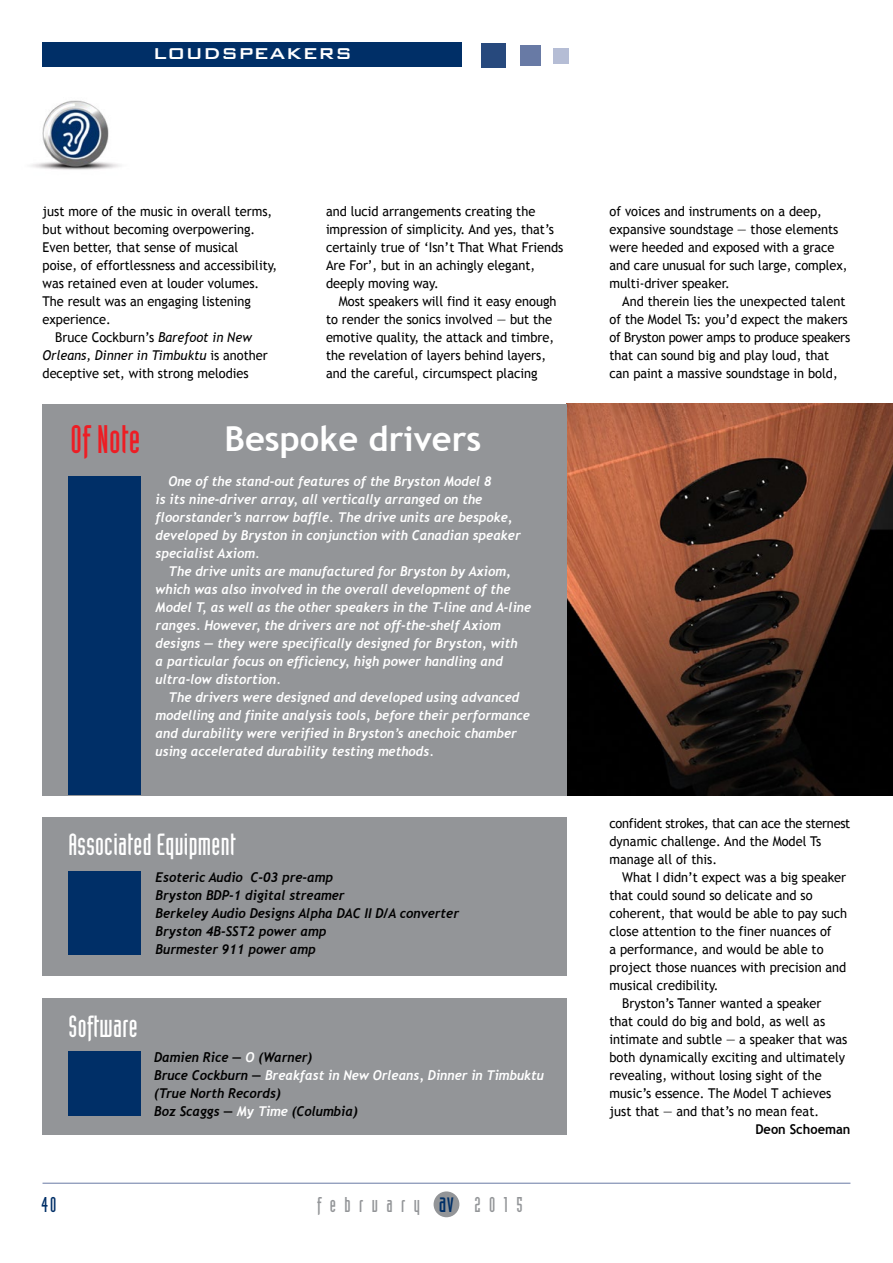
<style>
.page{position:relative;width:893px;height:1263px;background:#fff}
.page>*{position:absolute;margin:0;border:0;box-sizing:border-box;transform-origin:0 0}
.t1{font:39px "Industria Solid";letter-spacing:.01em;color:#ed1d24}
.t2{font:700 34.5px "Trebuchet MS";color:#fff}
.t3{font:30px "Industria Solid";letter-spacing:.01em;color:#fff}
.t4{font:25.5px "Industria Solid";color:#002f67}
.t5{font:21px "Industria Solid";letter-spacing:.4em;color:#939598}
.t6{font:500 21px "Bank Gothic";color:#fff}
.t7{font:21px "Industria Solid";color:#002f67}
.t8{font:13.5px/18px "Trebuchet MS";color:#000;scale:.95 1}
.t9{font:italic 700 13.5px/18px "Trebuchet";color:#fff;scale:.95 1}
.t10{font:italic 700 13.5px/18px "Trebuchet";color:#000;scale:.95 1}
.t11{font:italic 13.5px "Trebuchet MS";color:#000;scale:.95 1}
.t12{font:700 13.5px "Trebuchet MS";color:#000;scale:.95 1}
.s1{font-style:italic}
.s2{font-style:normal}
.s3{color:#fff}
</style>
<div class="page">
<hr style="left:43px;top:1183px;width:807px;height:1px;background:#687aa5">
<div style="left:434px;top:1191px;width:25px;height:26px;background:#939598;border-radius:50%"></div>
<img style="left:567px;top:404px;width:326px;height:391px">
<div style="left:553px;top:48px;width:16px;height:16px;background:#b5bdd5"></div>
<div style="left:520px;top:46px;width:20px;height:20px;background:#687aa5"></div>
<div style="left:481px;top:43px;width:24px;height:24px;background:#27497d"></div>
<img style="left:31px;top:100px;width:89px;height:70px">
<div style="left:43px;top:43px;width:419px;height:24px;background:#002f67"></div>
<div style="left:43px;top:998px;width:524px;height:137px;background:#939598"></div>
<div style="left:69px;top:1051px;width:72px;height:65px;background:#002f67"></div>
<div style="left:43px;top:817px;width:524px;height:158px;background:#939598"></div>
<div style="left:43px;top:404px;width:524px;height:391px;background:#939598"></div>
<div style="left:69px;top:872px;width:72px;height:83px;background:#002f67"></div>
<div style="left:69px;top:476px;width:72px;height:319px;background:#002f67"></div>
<h3 class="t6" style="left:153px;top:38px;width:201px">LOUDSPEAKERS</h3>
<p class="t8" style="left:43px;top:202px;width:243px">just more of the music in overall terms,</p>
<p class="t8" style="left:43px;top:220px;width:225px">but without becoming overpowering.</p>
<p class="t8" style="left:43px;top:238px;width:208px">Even better, that sense of musical</p>
<p class="t8" style="left:43px;top:256px;width:249px">poise, of effortlessness and accessibility,</p>
<p class="t8" style="left:43px;top:274px;width:230px">was retained even at louder volumes.</p>
<p class="t8" style="left:43px;top:292px;width:221px">The result was an engaging listening</p>
<p class="t8" style="left:43px;top:310px;width:73px">experience.</p>
<p class="t8" style="left:55px;top:328px;width:208px">Bruce Cockburn’s <span class="s1">Barefoot in New</span></p>
<p class="t11" style="left:43px;top:347px;width:239px">Orleans, Dinner in Timbuktu <span class="s2">is another</span></p>
<p class="t8" style="left:43px;top:364px;width:219px">deceptive set, with strong melodies</p>
<p class="t8" style="left:326px;top:202px;width:251px">and lucid arrangements creating the impression of simplicity. And yes, that’s certainly true of ‘Isn’t That What Friends Are For’, but in an achingly elegant, deeply moving way.</p>
<p class="t8" style="left:326px;top:292px;width:244px;text-indent:13px">Most speakers will find it easy enough to render the sonics involved — but the emotive quality, the attack and timbre, the revelation of layers behind layers, and the careful, circumspect placing</p>
<h1 class="t1" style="left:70px;top:418px;width:71px">Of Note</h1>
<h2 class="t2" style="left:225px;top:417px;width:258px">Bespoke drivers</h2>
<p class="t9" style="left:156px;top:472px;width:386px;text-indent:13px">One of the stand-out features of the Bryston Model 8<br>is its nine-driver array, all vertically arranged on the floorstander’s narrow baffle. The drive units are bespoke, developed by Bryston in conjunction with Canadian speaker specialist Axiom.</p>
<p class="t9" style="left:156px;top:562px;width:397px;text-indent:13px">The drive units are manufactured for Bryston by Axiom, which was also involved in the overall development of the Model T, as well as the other speakers in the T-line and A-line ranges. However, the drivers are not off-the-shelf Axiom designs — they were specifically designed for Bryston, with<br>a particular focus on efficiency, high power handling and ultra-low distortion.</p>
<p class="t9" style="left:156px;top:688px;width:395px;text-indent:13px">The drivers were designed and developed using advanced modelling and finite analysis tools, before their performance and durability were verified in Bryston’s anechoic chamber using accelerated durability testing methods.</p>
<h3 class="t3" style="left:68px;top:828px;width:169px">Associated Equipment</h3>
<p class="t10" style="left:156px;top:868px;width:321px">Esoteric Audio C-03 pre-amp<br>Bryston BDP-1 digital streamer<br>Berkeley Audio Designs Alpha DAC II D/A converter<br>Bryston 4B-SST2 power amp<br>Burmester 911 power amp</p>
<h3 class="t3" style="left:69px;top:1010px;width:71px">Software</h3>
<p class="t10" style="left:154px;top:1048px;width:412px">Damien Rice — <span class="s3">O</span> (Warner)<br>Bruce Cockburn — <span class="s3">Breakfast in New Orleans, Dinner in Timbuktu </span>(True North Records)<br>Boz Scaggs — <span class="s3">My Time</span> (Columbia)</p>
<h3 class="t7" style="left:42px;top:1193px;width:16px">40</h3>
<h3 class="t5" style="left:317px;top:1193px;width:104px">february</h3>
<h3 class="t5" style="left:474px;top:1193px;width:50px">2015</h3>
<h3 class="t4" style="left:439px;top:1189px;width:17px">av</h3>
<p class="t8" style="left:609px;top:202px;width:252px">of voices and instruments on a deep, expansive soundstage — those elements were heeded and exposed with a grace and care unusual for such large, complex, multi-driver speaker.</p>
<p class="t8" style="left:609px;top:292px;width:255px;text-indent:13px">And therein lies the unexpected talent of the Model Ts: you’d expect the makers of Bryston power amps to produce speakers that can sound big and play loud, that can paint a massive soundstage in bold,</p>
<p class="t8" style="left:609px;top:814px;width:255px">confident strokes, that can ace the sternest dynamic challenge. And the Model Ts manage all of this.</p>
<p class="t8" style="left:622px;top:868px;width:237px">What I didn’t expect was a big speaker</p>
<p class="t8" style="left:609px;top:886px;width:215px">that could sound so delicate and so</p>
<p class="t8" style="left:609px;top:904px;width:252px">coherent, that would be able to pay such</p>
<p class="t8" style="left:609px;top:922px;width:235px">close attention to the finer nuances of</p>
<p class="t8" style="left:609px;top:940px;width:227px">a performance, and would be able to</p>
<p class="t8" style="left:609px;top:958px;width:251px">project those nuances with precision and</p>
<p class="t8" style="left:609px;top:976px;width:116px">musical credibility.</p>
<p class="t8" style="left:622px;top:994px;width:211px">Bryston’s Tanner wanted a speaker</p>
<p class="t8" style="left:609px;top:1012px;width:229px">that could do big and bold, as well as</p>
<p class="t8" style="left:609px;top:1030px;width:252px">intimate and subtle — a speaker that was</p>
<p class="t8" style="left:609px;top:1048px;width:249px">both dynamically exciting and ultimately</p>
<p class="t8" style="left:609px;top:1066px;width:225px">revealing, without losing sight of the</p>
<p class="t8" style="left:609px;top:1084px;width:235px">music’s essence. The Model T achieves</p>
<p class="t8" style="left:609px;top:1102px;width:222px">just that — and that’s no mean feat.</p>
<p class="t12" style="left:755px;top:1121px;width:102px">Deon Schoeman</p>
</div>
